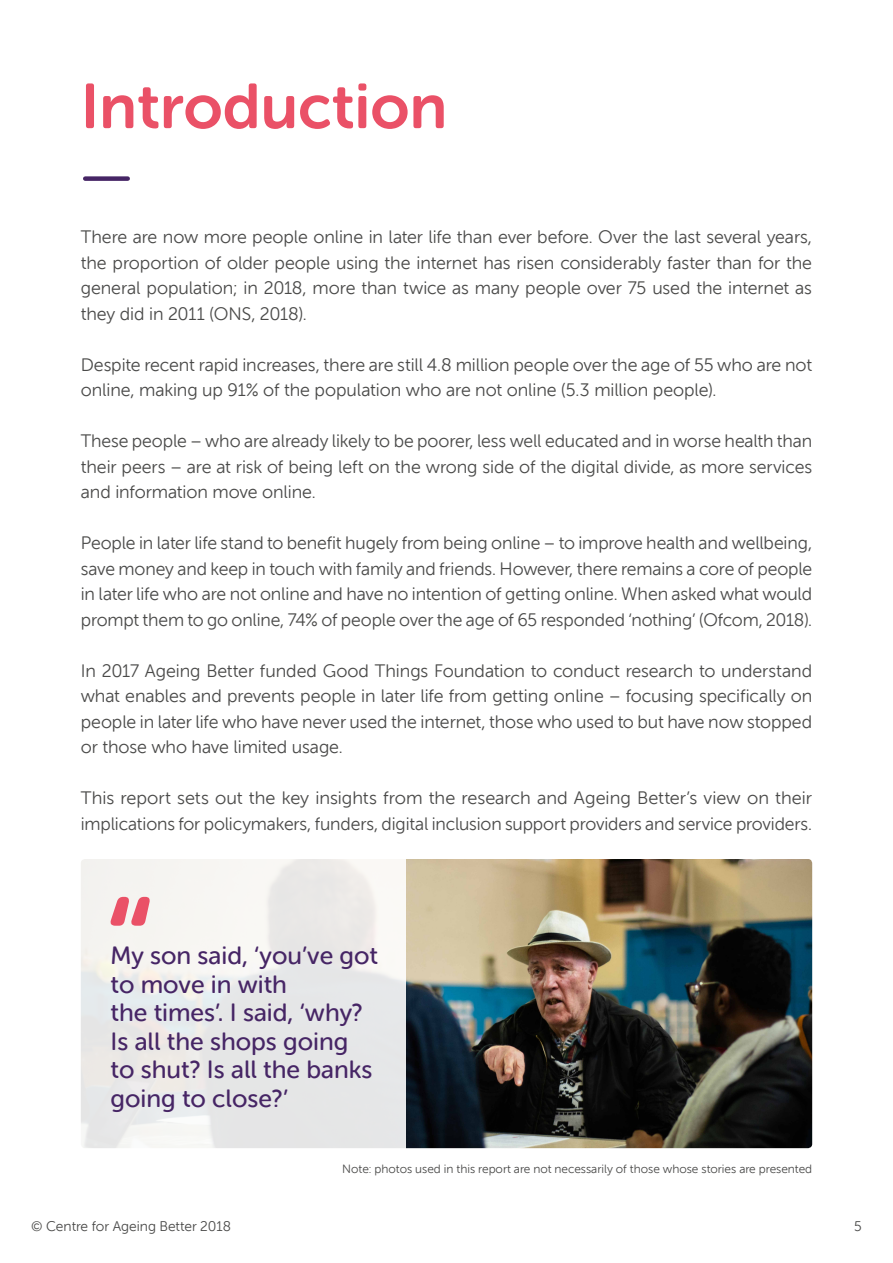
<style>
.page{position:relative;width:893px;height:1263px;background:#fff}
.page>*{position:absolute;margin:0;border:0;box-sizing:border-box;transform-origin:0 0}
.t1{font:63px "Museo Sans W01 Rounded 700";color:#ea5167}
.t2{font:24.9px/28.5px "Museo Sans W01 Rounded 500";color:#462565}
.t3{font:18px/25.5px "Museo Sans W01 Rounded 300";letter-spacing:-.005em;color:#4a4a49;text-align:justify}
.t4{font:13.95px "Museo Sans W01 Rounded 300";color:#4a4a49}
.t5{font:12px "Museo Sans W01 Rounded 300";color:#4a4a49}
</style>
<div class="page">
<img style="left:406px;top:859px;width:406px;height:289px">
<svg style="left:81px;top:859px;width:325px;height:289px;fill:#e8e8e8"></svg>
<svg style="left:110px;top:897px;width:40px;height:29px"></svg>
<div style="left:85px;top:176px;width:43px;height:5px;background:#462565"></div>
<h1 class="t1" style="left:81px;top:71px;width:368px">Introduction</h1>
<p class="t3" style="left:81px;top:224px;width:733px">There are now more people online in later life than ever before. Over the last several years, the proportion of older people using the internet has risen considerably faster than for the general population; in 2018, more than twice as many people over 75 used the internet as they did in 2011 (ONS, 2018).</p>
<p class="t3" style="left:81px;top:352px;width:733px">Despite recent rapid increases, there are still 4.8 million people over the age of 55 who are not online, making up 91% of the population who are not online (5.3 million people).</p>
<p class="t3" style="left:81px;top:428px;width:733px">These people – who are already likely to be poorer, less well educated and in worse health than their peers – are at risk of being left on the wrong side of the digital divide, as more services and information move online.</p>
<p class="t3" style="left:81px;top:530px;width:733px">People in later life stand to benefit hugely from being online – to improve health and wellbeing, save money and keep in touch with family and friends. However, there remains a core of people in later life who are not online and have no intention of getting online. When asked what would prompt them to go online, 74% of people over the age of 65 responded ‘nothing’ (Ofcom, 2018).</p>
<p class="t3" style="left:81px;top:658px;width:733px">In 2017 Ageing Better funded Good Things Foundation to conduct research to understand what enables and prevents people in later life from getting online – focusing specifically on people in later life who have never used the internet, those who used to but have now stopped or those who have limited usage.</p>
<p class="t3" style="left:81px;top:785px;width:733px">This report sets out the key insights from the research and Ageing Better’s view on their implications for policymakers, funders, digital inclusion support providers and service providers.</p>
<h2 class="t2" style="left:111px;top:941px;width:269px">My son said, ‘you’ve got to move in with<br>the times’. I said, ‘why?<br>Is all the shops going to shut? Is all the banks going to close?’</h2>
<p class="t5" style="left:342px;top:1162px;width:471px">Note: photos used in this report are not necessarily of those whose stories are presented</p>
<p class="t4" style="left:31px;top:1218px;width:201px">© Centre for Ageing Better 2018</p>
<p class="t4" style="left:854px;top:1218px;width:9px">5</p>
</div>
